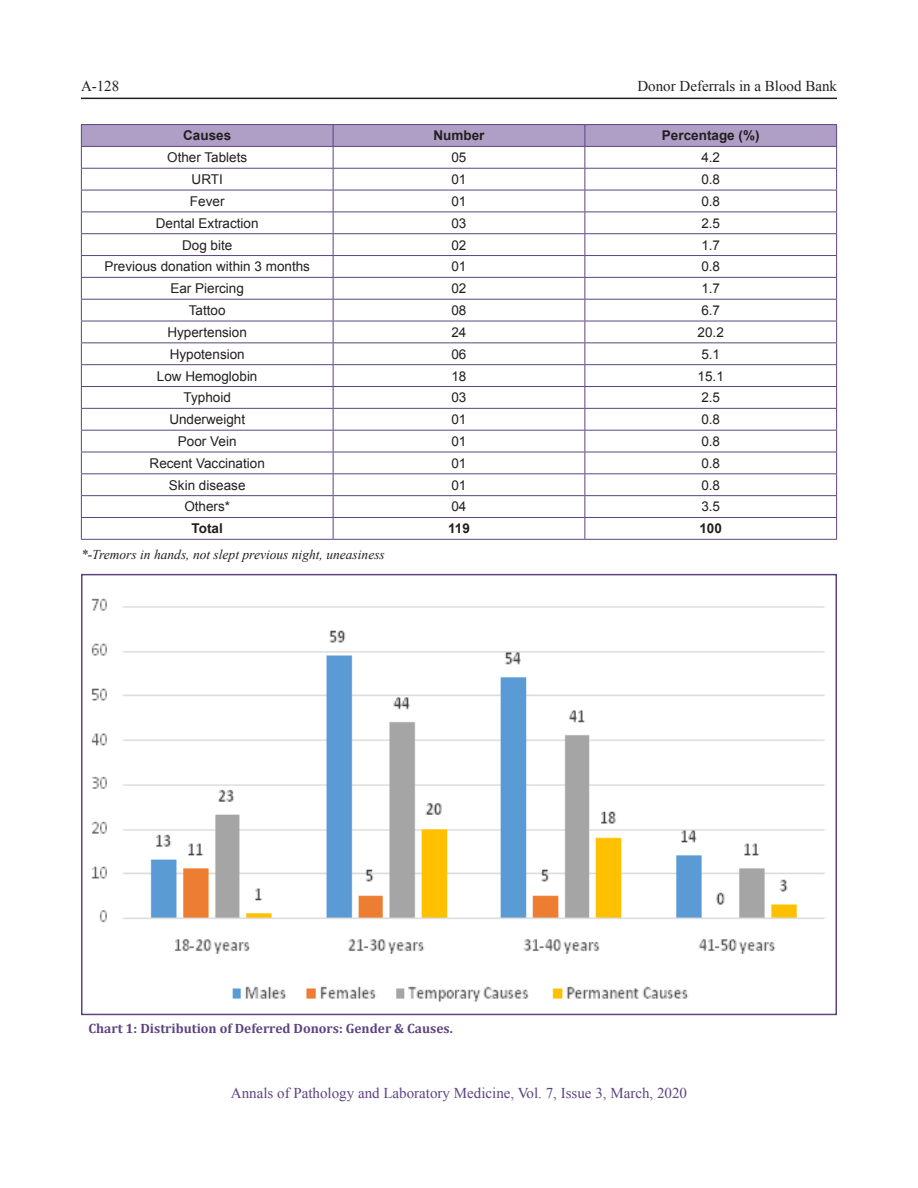
<style>
.page{position:relative;width:918px;height:1188px;background:#fff}
.page>*{position:absolute;margin:0;border:0;box-sizing:border-box;transform-origin:0 0}
.t1{font:15px "Times New Roman";color:#5d4481}
.Foliu{font:15px "Times New Roman";color:#231f20}
.Tabel_Text{font:13.5px "Arial";color:#231f20}
.Fig_Caption{font:700 13.5px "Cambria";color:#5d4481}
.BodyText{font:italic 13.5px "Times New Roman";color:#231f20}
.Tabel_Text-2{font:700 13.5px "Arial";color:#231f20}
</style>
<div class="page">
<hr style="left:81px;top:98px;width:756px;height:1px;background:#231f20">
<hr style="left:81px;top:539px;width:252px;height:1px;background:#5d4481">
<hr style="left:333px;top:539px;width:252px;height:1px;background:#5d4481">
<hr style="left:585px;top:539px;width:252px;height:1px;background:#5d4481">
<hr style="left:81px;top:124px;width:252px;height:1px;background:#5d4481">
<hr style="left:333px;top:124px;width:252px;height:1px;background:#5d4481">
<hr style="left:585px;top:124px;width:252px;height:1px;background:#5d4481">
<svg style="left:81px;top:125px;width:756px;height:414px"></svg>
<hr style="left:81px;top:146px;width:252px;height:1px;background:#5d4481">
<hr style="left:333px;top:146px;width:252px;height:1px;background:#5d4481">
<hr style="left:585px;top:146px;width:252px;height:1px;background:#5d4481">
<img style="left:91px;top:598px;width:734px;height:404px">
<div style="left:81px;top:574px;width:756px;height:441px;border:2px solid #5d4481"></div>
<p class="Foliu" style="left:81px;top:76px;width:40px">A-128</p>
<p class="Foliu" style="left:637px;top:76px;width:201px">Donor Deferrals in a Blood Bank</p>
<p class="Tabel_Text-2" style="left:183px;top:127px;width:50px">Causes</p>
<p class="Tabel_Text-2" style="left:433px;top:127px;width:53px">Number</p>
<p class="Tabel_Text-2" style="left:662px;top:127px;width:99px">Percentage (%)</p>
<p class="Tabel_Text" style="left:167px;top:149px;width:82px">Other Tablets</p>
<p class="Tabel_Text" style="left:451px;top:149px;width:17px">05</p>
<p class="Tabel_Text" style="left:701px;top:149px;width:20px">4.2</p>
<p class="Tabel_Text" style="left:192px;top:170px;width:33px">URTI</p>
<p class="Tabel_Text" style="left:451px;top:170px;width:17px">01</p>
<p class="Tabel_Text" style="left:701px;top:170px;width:20px">0.8</p>
<p class="Tabel_Text" style="left:190px;top:192px;width:36px">Fever</p>
<p class="Tabel_Text" style="left:451px;top:192px;width:17px">01</p>
<p class="Tabel_Text" style="left:701px;top:192px;width:20px">0.8</p>
<p class="Tabel_Text" style="left:156px;top:214px;width:104px">Dental Extraction</p>
<p class="Tabel_Text" style="left:451px;top:214px;width:17px">03</p>
<p class="Tabel_Text" style="left:701px;top:214px;width:20px">2.5</p>
<p class="Tabel_Text" style="left:182px;top:236px;width:52px">Dog bite</p>
<p class="Tabel_Text" style="left:451px;top:236px;width:17px">02</p>
<p class="Tabel_Text" style="left:701px;top:236px;width:20px">1.7</p>
<p class="Tabel_Text" style="left:104px;top:258px;width:207px">Previous donation within 3 months</p>
<p class="Tabel_Text" style="left:451px;top:258px;width:17px">01</p>
<p class="Tabel_Text" style="left:701px;top:258px;width:20px">0.8</p>
<p class="Tabel_Text" style="left:170px;top:280px;width:75px">Ear Piercing</p>
<p class="Tabel_Text" style="left:451px;top:280px;width:17px">02</p>
<p class="Tabel_Text" style="left:701px;top:280px;width:20px">1.7</p>
<p class="Tabel_Text" style="left:189px;top:301px;width:38px">Tattoo</p>
<p class="Tabel_Text" style="left:451px;top:301px;width:17px">08</p>
<p class="Tabel_Text" style="left:701px;top:301px;width:20px">6.7</p>
<p class="Tabel_Text" style="left:167px;top:323px;width:81px">Hypertension</p>
<p class="Tabel_Text" style="left:451px;top:323px;width:17px">24</p>
<p class="Tabel_Text" style="left:698px;top:323px;width:28px">20.2</p>
<p class="Tabel_Text" style="left:170px;top:345px;width:77px">Hypotension</p>
<p class="Tabel_Text" style="left:451px;top:345px;width:17px">06</p>
<p class="Tabel_Text" style="left:701px;top:345px;width:20px">5.1</p>
<p class="Tabel_Text" style="left:157px;top:367px;width:102px">Low Hemoglobin</p>
<p class="Tabel_Text" style="left:451px;top:367px;width:17px">18</p>
<p class="Tabel_Text" style="left:698px;top:367px;width:28px">15.1</p>
<p class="Tabel_Text" style="left:184px;top:389px;width:49px">Typhoid</p>
<p class="Tabel_Text" style="left:451px;top:389px;width:17px">03</p>
<p class="Tabel_Text" style="left:701px;top:389px;width:20px">2.5</p>
<p class="Tabel_Text" style="left:169px;top:411px;width:77px">Underweight</p>
<p class="Tabel_Text" style="left:451px;top:411px;width:17px">01</p>
<p class="Tabel_Text" style="left:701px;top:411px;width:20px">0.8</p>
<p class="Tabel_Text" style="left:178px;top:432px;width:60px">Poor Vein</p>
<p class="Tabel_Text" style="left:451px;top:432px;width:17px">01</p>
<p class="Tabel_Text" style="left:701px;top:432px;width:20px">0.8</p>
<p class="Tabel_Text" style="left:150px;top:454px;width:117px">Recent Vaccination</p>
<p class="Tabel_Text" style="left:451px;top:454px;width:17px">01</p>
<p class="Tabel_Text" style="left:701px;top:454px;width:20px">0.8</p>
<p class="Tabel_Text" style="left:169px;top:476px;width:78px">Skin disease</p>
<p class="Tabel_Text" style="left:451px;top:476px;width:17px">01</p>
<p class="Tabel_Text" style="left:701px;top:476px;width:20px">0.8</p>
<p class="Tabel_Text" style="left:184px;top:498px;width:47px">Others*</p>
<p class="Tabel_Text" style="left:451px;top:498px;width:17px">04</p>
<p class="Tabel_Text" style="left:701px;top:498px;width:20px">3.5</p>
<p class="Tabel_Text-2" style="left:192px;top:520px;width:33px">Total</p>
<p class="Tabel_Text-2" style="left:448px;top:520px;width:23px">119</p>
<p class="Tabel_Text-2" style="left:699px;top:520px;width:24px">100</p>
<p class="BodyText" style="left:81px;top:545px;width:305px">*-Tremors in hands, not slept previous night, uneasiness</p>
<p class="Fig_Caption" style="left:88px;top:1019px;width:366px">Chart 1: Distribution of Deferred Donors: Gender &amp; Causes.</p>
<p class="t1" style="left:231px;top:1083px;width:458px">Annals of Pathology and Laboratory Medicine, Vol. 7, Issue 3, March, 2020</p>
</div>
